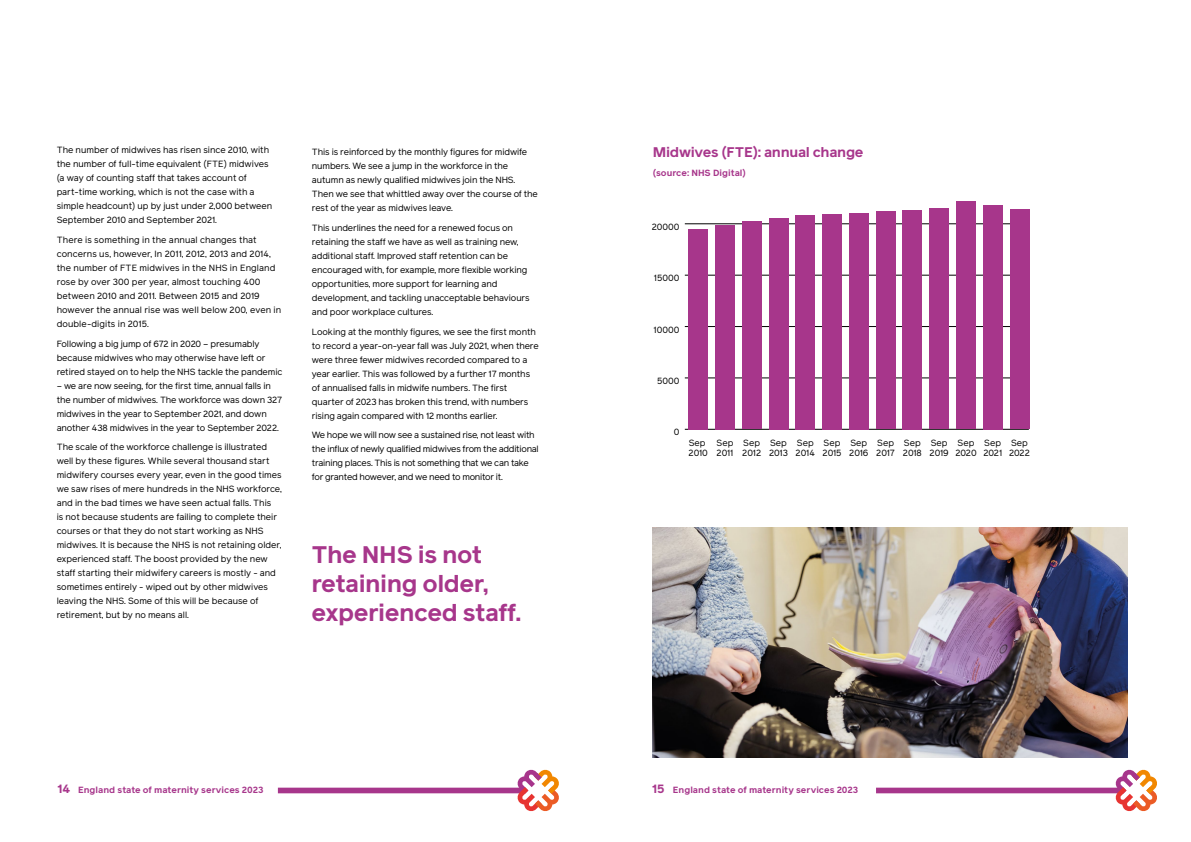
<style>
.page{position:relative;width:1191px;height:842px;background:#fff}
.page>*{position:absolute;margin:0;border:0;box-sizing:border-box;transform-origin:0 0}
.t1{font:700 24px/29px "Reader Pro";letter-spacing:-.02em;color:#a7368b}
.t2{font:700 14px "Reader Pro";letter-spacing:-.02em;color:#a7368b}
.t3{font:9px/14px "Reader Pro";letter-spacing:-.01em;color:#000}
.t4{font:9px/14px "Reader Pro";letter-spacing:.01em;color:#000}
.t5{font:700 9px "Reader Pro";color:#a7368b}
.s1{font-size:12px}
</style>
<div class="page">
<div style="left:278px;top:788px;width:246px;height:5px;background:#a7368b"></div>
<div style="left:876px;top:788px;width:246px;height:5px;background:#a7368b"></div>
<svg style="left:517px;top:770px;width:42px;height:41px"></svg>
<svg style="left:1115px;top:770px;width:42px;height:41px"></svg>
<img style="left:652px;top:527px;width:475px;height:231px">
<hr style="left:685px;top:429px;width:343px;height:1px;background:#000">
<hr style="left:685px;top:377px;width:343px;height:1px;background:#000">
<hr style="left:685px;top:326px;width:343px;height:1px;background:#000">
<hr style="left:685px;top:275px;width:343px;height:1px;background:#000">
<hr style="left:685px;top:223px;width:343px;height:1px;background:#000">
<div style="left:688px;top:229px;width:20px;height:200px;background:#a7368b"></div>
<div style="left:715px;top:225px;width:19px;height:204px;background:#a7368b"></div>
<div style="left:742px;top:222px;width:19px;height:207px;background:#a7368b"></div>
<div style="left:769px;top:218px;width:19px;height:211px;background:#a7368b"></div>
<div style="left:795px;top:215px;width:20px;height:214px;background:#a7368b"></div>
<div style="left:822px;top:214px;width:19px;height:215px;background:#a7368b"></div>
<div style="left:849px;top:213px;width:19px;height:216px;background:#a7368b"></div>
<div style="left:876px;top:211px;width:19px;height:218px;background:#a7368b"></div>
<div style="left:902px;top:210px;width:20px;height:219px;background:#a7368b"></div>
<div style="left:929px;top:208px;width:20px;height:221px;background:#a7368b"></div>
<div style="left:956px;top:201px;width:19px;height:228px;background:#a7368b"></div>
<div style="left:983px;top:205px;width:19px;height:224px;background:#a7368b"></div>
<div style="left:1010px;top:209px;width:19px;height:220px;background:#a7368b"></div>
<p class="t3" style="left:57px;top:143px;width:217px">The number of midwives has risen since 2010, with the number of full-time equivalent (FTE) midwives (a way of counting staff that takes account of part-time working, which is not the case with a simple headcount) up by just under 2,000 between September 2010 and September 2021.</p>
<p class="t4" style="left:57px;top:233px;width:226px">There is something in the annual changes that concerns us, however, In 2011, 2012, 2013 and 2014, the number of FTE midwives in the NHS in England rose by over 300 per year, almost touching 400 between 2010 and 2011. Between 2015 and 2019 however the annual rise was well below 200, even in double-digits in 2015.</p>
<p class="t3" style="left:57px;top:336px;width:227px">Following a big jump of 672 in 2020 – presumably because midwives who may otherwise have left or retired stayed on to help the NHS tackle the pandemic</p>
<p class="t3" style="left:57px;top:378px;width:227px">– we are now seeing, for the first time, annual falls in the number of midwives. The workforce was down 327 midwives in the year to September 2021, and down another 438 midwives in the year to September 2022.</p>
<p class="t3" style="left:57px;top:440px;width:226px">The scale of the workforce challenge is illustrated well by these figures. While several thousand start midwifery courses every year, even in the good times we saw rises of mere hundreds in the NHS workforce, and in the bad times we have seen actual falls. This<br>is not because students are failing to complete their courses or that they do not start working as NHS midwives. It is because the NHS is not retaining older, experienced staff. The boost provided by the new staff starting their midwifery careers is mostly - and sometimes entirely - wiped out by other midwives leaving the NHS. Some of this will be because of retirement, but by no means all.</p>
<p class="t3" style="left:312px;top:145px;width:227px">This is reinforced by the monthly figures for midwife numbers. We see a jump in the workforce in the autumn as newly qualified midwives join the NHS.<br>Then we see that whittled away over the course of the rest of the year as midwives leave.</p>
<p class="t3" style="left:312px;top:221px;width:219px">This underlines the need for a renewed focus on retaining the staff we have as well as training new, additional staff. Improved staff retention can be encouraged with, for example, more flexible working opportunities, more support for learning and development, and tackling unacceptable behaviours and poor workplace cultures.</p>
<p class="t3" style="left:312px;top:324px;width:228px">Looking at the monthly figures, we see the first month to record a year-on-year fall was July 2021, when there were three fewer midwives recorded compared to a year earlier. This was followed by a further 17 months of annualised falls in midwife numbers. The first quarter of 2023 has broken this trend, with numbers rising again compared with 12 months earlier.</p>
<p class="t3" style="left:312px;top:428px;width:228px">We hope we will now see a sustained rise, not least with the influx of newly qualified midwives from the additional training places. This is not something that we can take for granted however, and we need to monitor it.</p>
<h1 class="t1" style="left:311px;top:539px;width:211px">The NHS is not retaining older, experienced staff.</h1>
<h2 class="t2" style="left:653px;top:142px;width:212px">Midwives (FTE): annual change</h2>
<p class="t5" style="left:653px;top:166px;width:95px">(source: NHS Digital)</p>
<p class="t3" style="left:651px;top:220px;width:29px">20000</p>
<p class="t3" style="left:654px;top:271px;width:27px">15000</p>
<p class="t3" style="left:653px;top:322px;width:27px">10000</p>
<p class="t3" style="left:657px;top:374px;width:24px">5000</p>
<p class="t3" style="left:673px;top:425px;width:7px">0</p>
<p class="t3" style="left:688px;top:437px;width:21px;line-height:10.8px">Sep<br>2010</p>
<p class="t3" style="left:716px;top:437px;width:18px;line-height:10.8px">Sep<br>2011</p>
<p class="t3" style="left:742px;top:437px;width:20px;line-height:10.8px">Sep<br>2012</p>
<p class="t3" style="left:769px;top:437px;width:20px;line-height:10.8px">Sep<br>2013</p>
<p class="t3" style="left:795px;top:437px;width:21px;line-height:10.8px">Sep<br>2014</p>
<p class="t3" style="left:822px;top:437px;width:20px;line-height:10.8px">Sep<br>2015</p>
<p class="t3" style="left:849px;top:437px;width:21px;line-height:10.8px">Sep<br>2016</p>
<p class="t3" style="left:876px;top:437px;width:20px;line-height:10.8px">Sep<br>2017</p>
<p class="t3" style="left:903px;top:437px;width:20px;line-height:10.8px">Sep<br>2018</p>
<p class="t3" style="left:929px;top:437px;width:21px;line-height:10.8px">Sep<br>2019</p>
<p class="t3" style="left:955px;top:437px;width:23px;line-height:10.8px">Sep<br>2020</p>
<p class="t3" style="left:983px;top:437px;width:20px;line-height:10.8px">Sep<br>2021</p>
<p class="t3" style="left:1009px;top:437px;width:23px;line-height:10.8px">Sep<br>2022</p>
<p class="t5" style="left:57px;top:783px;width:207px"><span class="s1">14</span> England state of maternity services 2023</p>
<p class="t5" style="left:652px;top:783px;width:207px"><span class="s1">15</span> England state of maternity services 2023</p>
</div>
